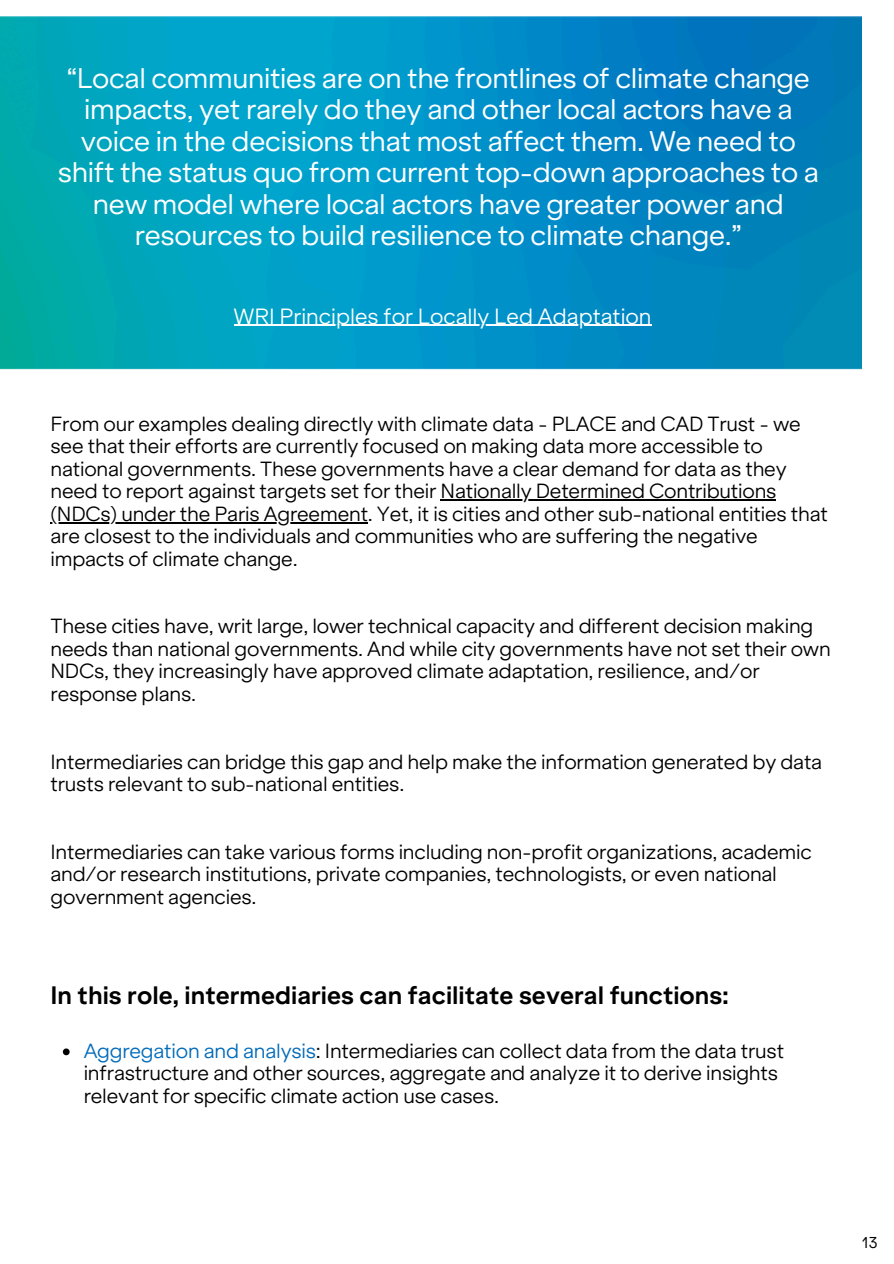
<style>
.page{position:relative;width:894px;height:1264px;background:#fff}
.page>*{position:absolute;margin:0;border:0;box-sizing:border-box;transform-origin:0 0}
.t1{font:27px/31.5px "ES Klarheit Grotesk";letter-spacing:-.01em;color:#fff;text-align:center}
.t2{font:700 24px "ES Klarheit Grotesk";color:#000}
.t3{font:300 21px "ES Klarheit Grotesk";color:#fff}
.t4{font:300 19.5px/22.5px "ES Klarheit Grotesk";letter-spacing:-.01em;color:#000}
.t5{font:15px "ES Klarheit Grotesk";color:#000}
.s1{color:#026bbb}
</style>
<div class="page">
<img style="left:0;top:16px;width:861px;height:353px">
<hr style="left:234px;top:325px;width:417px;height:1px;background:#fff">
<hr style="left:440px;top:499px;width:336px;height:1px;background:#000">
<hr style="left:50px;top:522px;width:318px;height:1px;background:#000">
<svg style="left:63px;top:1048px;width:7px;height:7px"></svg>
<h1 class="t1" style="left:58px;top:62px;width:762px">“Local communities are on the frontlines of climate change impacts, yet rarely do they and other local actors have a voice in the decisions that most affect them. We need to shift the status quo from current top-down approaches to a new model where local actors have greater power and resources to build resilience to climate change.”</h1>
<p class="t3" style="left:234px;top:303px;width:419px">WRI Principles for Locally Led Adaptation</p>
<p class="t4" style="left:50px;top:413px;width:751px">From our examples dealing directly with climate data - PLACE and CAD Trust - we see that their efforts are currently focused on making data more accessible to national governments. These governments have a clear demand for data as they need to report against targets set for their Nationally Determined Contributions</p>
<p class="t4" style="left:50px;top:503px;width:778px">(NDCs) under the Paris Agreement. Yet, it is cities and other sub-national entities that are closest to the individuals and communities who are suffering the negative impacts of climate change.</p>
<p class="t4" style="left:50px;top:615px;width:781px">These cities have, writ large, lower technical capacity and different decision making needs than national governments. And while city governments have not set their own NDCs, they increasingly have approved climate adaptation, resilience, and/or response plans.</p>
<p class="t4" style="left:50px;top:750px;width:773px">Intermediaries can bridge this gap and help make the information generated by data trusts relevant to sub-national entities.</p>
<h2 class="t4" style="left:50px;top:840px;width:762px">Intermediaries can take various forms including non-profit organizations, academic and/or research institutions, private companies, technologists, or even national government agencies.</h2>
<p class="t2" style="left:50px;top:980px;width:679px">In this role, intermediaries can facilitate several functions:</p>
<p class="t4" style="left:84px;top:1039px;width:701px"><span class="s1">Aggregation and analysis</span>: Intermediaries can collect data from the data trust infrastructure and other sources, aggregate and analyze it to derive insights relevant for specific climate action use cases.</p>
<p class="t5" style="left:861px;top:1233px;width:17px">13</p>
</div>
